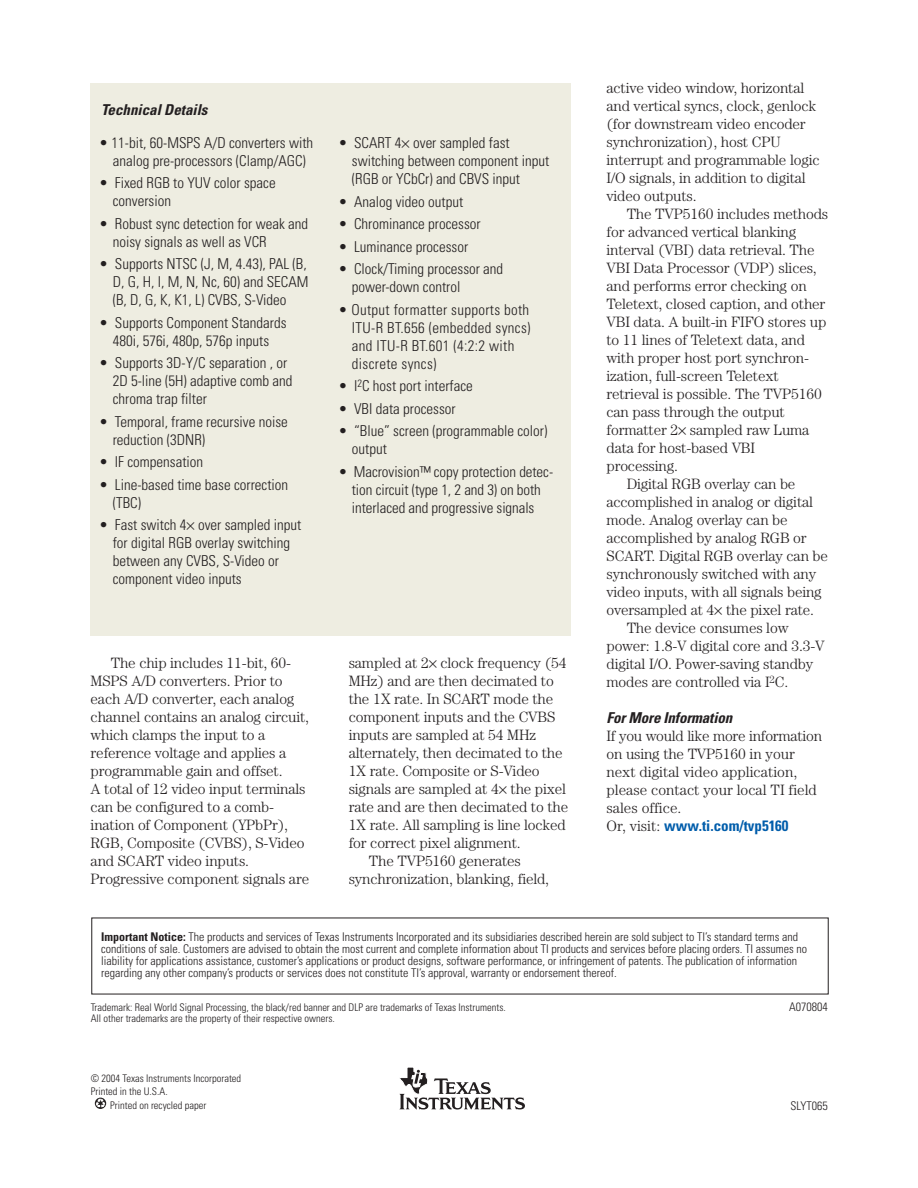
<style>
.page{position:relative;width:918px;height:1188px;background:#fff}
.page>*{position:absolute;margin:0;border:0;box-sizing:border-box;transform-origin:0 0}
.t1{font:300 15px/18px "Century";letter-spacing:-.01em;color:#231f20}
.t2{font:300 condensed 15px/18px "Univers";color:#231f20}
.t3{font:300 condensed 15px/18px "Univers";letter-spacing:.02em;color:#231f20}
.t4{font:italic 700 condensed 15px "Univers";letter-spacing:-.01em;color:#231f20}
.t5{font:700 condensed 15px "Univers";color:#015dab}
.t6{font:300 condensed 12px/12px "Univers";color:#231f20}
.t7{font:300 condensed 10.5px/10.5px "Univers";color:#231f20}
.s1{font-family:"Century";font-weight:300;font-stretch:normal;color:#231f20}
.s2{font-weight:700}
</style>
<div class="page">
<svg style="left:399px;top:1067px;width:126px;height:43px"></svg>
<div style="left:90px;top:83px;width:480px;height:552px;background:#eeede1"></div>
<svg style="left:95px;top:1098px;width:11px;height:11px"></svg>
<p class="t4" style="left:101px;top:105px;width:108px">Technical Details</p>
<p class="t2" style="left:99px;top:135px;width:216px;text-align:center">• 11-bit, 60-MSPS A/D converters with analog pre-processors (Clamp/AGC)</p>
<p class="t2" style="left:113px;top:175px;width:165px;text-indent:-14px">• Fixed RGB to YUV color space conversion</p>
<p class="t2" style="left:113px;top:216px;width:197px;text-indent:-14px">• Robust sync detection for weak and noisy signals as well as VCR</p>
<p class="t2" style="left:113px;top:256px;width:197px;text-align:justify;text-indent:-14px">• Supports NTSC (J, M, 4.43), PAL (B, D, G, H, I, M, N, Nc, 60) and SECAM (B, D, G, K, K1, L) CVBS, S-Video</p>
<p class="t2" style="left:99px;top:315px;width:189px;text-align:center">• Supports Component Standards<br>480i, 576i, 480p, 576p inputs</p>
<p class="t2" style="left:113px;top:355px;width:181px;text-indent:-14px">• Supports 3D-Y/C separation , or<br>2D 5-line (5H) adaptive comb and chroma trap filter</p>
<p class="t2" style="left:113px;top:414px;width:177px;text-indent:-14px">• Temporal, frame recursive noise reduction (3DNR)</p>
<p class="t2" style="left:99px;top:454px;width:106px">• IF compensation</p>
<p class="t2" style="left:113px;top:477px;width:177px;text-indent:-14px">• Line-based time base correction (TBC)</p>
<p class="t2" style="left:113px;top:517px;width:190px;text-indent:-14px">• Fast switch 4 over sampled input for digital RGB overlay switching between any CVBS, S-Video or component video inputs</p>
<p class="t2" style="left:352px;top:135px;width:199px;text-indent:-14px">• SCART 4 over sampled fast switching between component input (RGB or YCbCr) and CBVS input</p>
<p class="t2" style="left:338px;top:194px;width:126px">• Analog video output</p>
<p class="t2" style="left:338px;top:216px;width:144px">• Chrominance processor</p>
<p class="t2" style="left:338px;top:239px;width:131px">• Luminance processor</p>
<p class="t2" style="left:352px;top:261px;width:153px;text-indent:-14px">• Clock/Timing processor and power-down control</p>
<p class="t3" style="left:352px;top:302px;width:180px;text-indent:-14px">• Output formatter supports both<br>ITU-R BT.656 (embedded syncs) and ITU-R BT.601 (4:2:2 with discrete syncs)</p>
<p class="t2" style="left:338px;top:378px;width:136px">• I<sup>2</sup>C host port interface</p>
<p class="t2" style="left:338px;top:401px;width:119px">• VBI data processor</p>
<p class="t2" style="left:352px;top:423px;width:197px;text-indent:-14px">• “Blue” screen (programmable color) output</p>
<p class="t2" style="left:338px;top:464px;width:216px;text-align:center">• Macrovision™ copy protection detec&shy;tion circuit (type 1, 2 and 3) on both interlaced and progressive signals</p>
<p class="t1" style="left:91px;top:655px;width:220px;text-indent:20px">The chip includes 11-bit, 60-<br>MSPS A/D converters. Prior to each A/D converter, each analog channel contains an analog circuit, which clamps the input to a reference voltage and applies a programmable gain and offset.<br>A total of 12 video input terminals can be configured to a comb&shy;ination of Component (YPbPr),<br>RGB, Composite (CVBS), S-Video and SCART video inputs.<br>Progressive component signals are</p>
<p class="t1" style="left:349px;top:655px;width:219px">sampled at 2 clock frequency (54</p>
<p class="t1" style="left:349px;top:673px;width:207px">MHz) and are then decimated to</p>
<p class="t1" style="left:349px;top:691px;width:206px">the 1X rate. In SCART mode the</p>
<p class="t1" style="left:349px;top:709px;width:208px">component inputs and the CVBS</p>
<p class="t1" style="left:349px;top:727px;width:189px">inputs are sampled at 54 MHz</p>
<p class="t1" style="left:349px;top:745px;width:215px">alternately, then decimated to the</p>
<p class="t1" style="left:349px;top:763px;width:192px">1X rate. Composite or S-Video</p>
<p class="t1" style="left:349px;top:781px;width:219px">signals are sampled at 4 the pixel</p>
<p class="t1" style="left:349px;top:799px;width:221px">rate and are then decimated to the</p>
<p class="t1" style="left:349px;top:817px;width:219px">1X rate. All sampling is line locked</p>
<p class="t1" style="left:349px;top:835px;width:174px">for correct pixel alignment.</p>
<p class="t1" style="left:369px;top:853px;width:154px">The TVP5160 generates</p>
<p class="t1" style="left:349px;top:871px;width:202px">synchronization, blanking, field,</p>
<p class="t1" style="left:606px;top:81px;width:215px">active video window, horizontal and vertical syncs, clock, genlock (for downstream video encoder synchronization), host CPU interrupt and programmable logic<br>I/O signals, in addition to digital video outputs.</p>
<p class="t1" style="left:627px;top:207px;width:203px">The TVP5160 includes methods</p>
<p class="t1" style="left:606px;top:225px;width:191px">for advanced vertical blanking</p>
<p class="t1" style="left:606px;top:243px;width:210px">interval (VBI) data retrieval. The</p>
<p class="t1" style="left:606px;top:261px;width:212px">VBI Data Processor (VDP) slices,</p>
<p class="t1" style="left:606px;top:279px;width:202px">and performs error checking on</p>
<p class="t1" style="left:606px;top:297px;width:220px">Teletext, closed caption, and other</p>
<p class="t1" style="left:606px;top:315px;width:221px">VBI data. A built-in FIFO stores up</p>
<p class="t1" style="left:606px;top:333px;width:200px">to 11 lines of Teletext data, and</p>
<p class="t1" style="left:606px;top:351px;width:204px">with proper host port synchron-</p>
<p class="t1" style="left:606px;top:369px;width:174px">ization, full-screen Teletext</p>
<p class="t1" style="left:606px;top:387px;width:217px">retrieval is possible. The TVP5160</p>
<p class="t1" style="left:606px;top:405px;width:180px">can pass through the output</p>
<p class="t1" style="left:606px;top:423px;width:205px">formatter 2 sampled raw Luma</p>
<p class="t1" style="left:606px;top:441px;width:150px">data for host-based VBI</p>
<p class="t1" style="left:606px;top:459px;width:73px">processing.</p>
<p class="t1" style="left:627px;top:477px;width:170px">Digital RGB overlay can be</p>
<p class="t1" style="left:606px;top:495px;width:208px">accomplished in analog or digital</p>
<p class="t1" style="left:606px;top:513px;width:183px">mode. Analog overlay can be</p>
<p class="t1" style="left:606px;top:531px;width:202px">accomplished by analog RGB or</p>
<p class="t1" style="left:606px;top:549px;width:223px">SCART. Digital RGB overlay can be</p>
<p class="t1" style="left:606px;top:567px;width:211px">synchronously switched with any</p>
<p class="t1" style="left:606px;top:585px;width:217px">video inputs, with all signals being</p>
<p class="t1" style="left:606px;top:603px;width:209px">oversampled at 4 the pixel rate.</p>
<p class="t1" style="left:627px;top:621px;width:163px">The device consumes low</p>
<p class="t1" style="left:606px;top:639px;width:220px">power: 1.8-V digital core and 3.3-V</p>
<p class="t1" style="left:606px;top:657px;width:208px">digital I/O. Power-saving standby</p>
<p class="t1" style="left:606px;top:675px;width:183px">modes are controlled via I<sup>2</sup>C.</p>
<p class="t4" style="left:606px;top:713px;width:127px">For More Information</p>
<p class="t1" style="left:606px;top:729px;width:217px">If you would like more information on using the TVP5160 in your next digital video application, please contact your local TI field sales office.</p>
<p class="t5" style="left:606px;top:821px;width:184px"><span class="s1">Or, visit:</span> www.ti.com/tvp5160</p>
<p class="t6" style="left:101px;top:932px;width:708px"><span class="s2">Important Notice:</span> The products and services of Texas Instruments Incorporated and its subsidiaries described herein are sold subject to TI’s standard terms and conditions of sale. Customers are advised to obtain the most current and complete information about TI products and services before placing orders. TI assumes no liability for applications assistance, customer’s applications or product designs, software performance, or infringement of patents. The publication of information regarding any other company’s products or services does not constitute TI’s approval, warranty or endorsement thereof.</p>
<p class="t7" style="left:91px;top:1003px;width:417px">Trademark: Real World Signal Processing, the black/red banner and DLP are trademarks of Texas Instruments.<br>All other trademarks are the property of their respective owners.</p>
<p class="t7" style="left:91px;top:1074px;width:152px">© 2004 Texas Instruments Incorporated</p>
<p class="t7" style="left:91px;top:1087px;width:78px">Printed in the U.S.A.</p>
<p class="t7" style="left:110px;top:1101px;width:98px">Printed on recycled paper</p>
<p class="t6" style="left:789px;top:1002px;width:40px">A070804</p>
<p class="t6" style="left:791px;top:1101px;width:39px">SLYT065</p>
</div>
